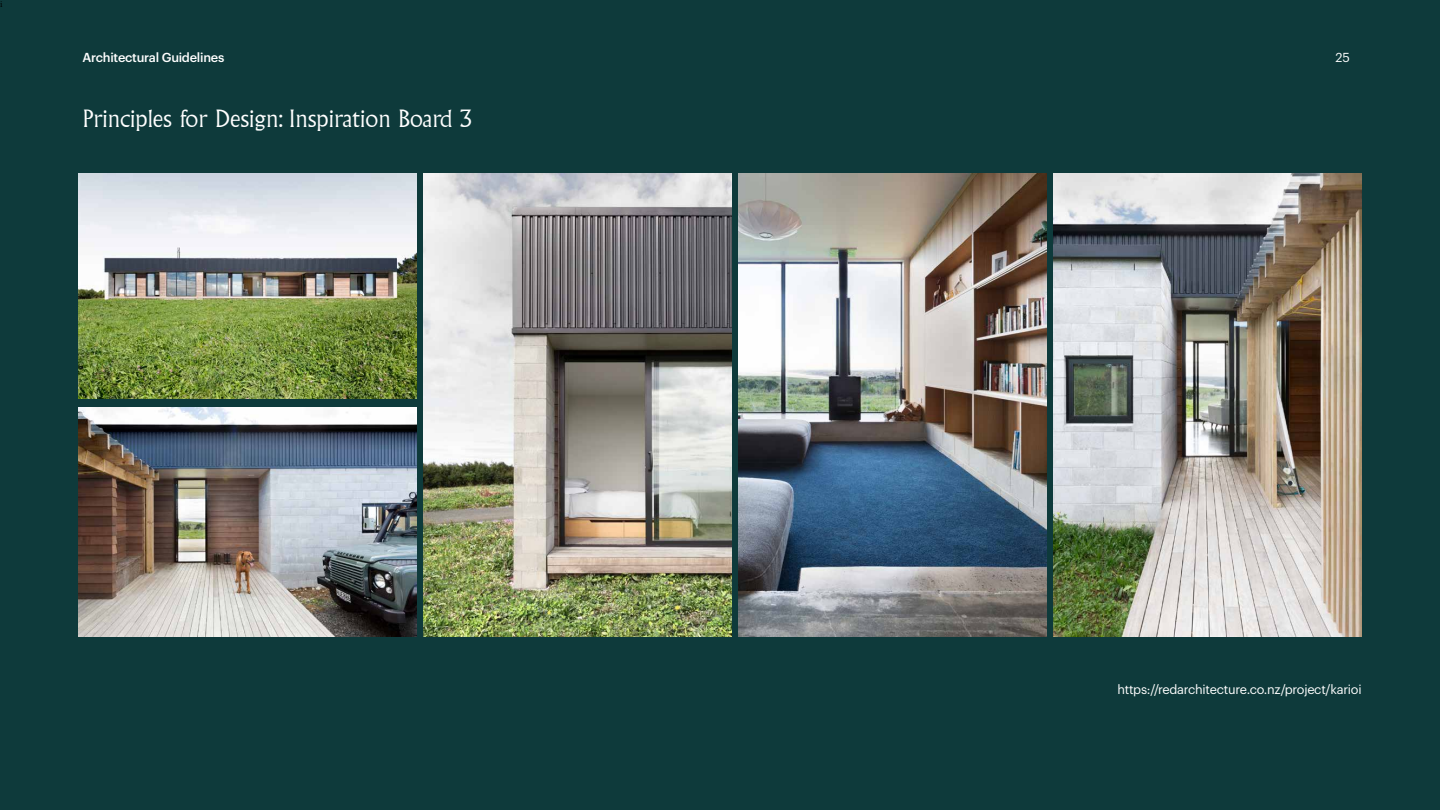
<style>
.page{position:relative;width:1440px;height:810px;background:#0e3a3b}
.page>*{position:absolute;margin:0;border:0;box-sizing:border-box;transform-origin:0 0}
.t1{font:300 23.25px "Albertus";color:#fff}
.t2{font:12.75px "Graphik";letter-spacing:-.02em;color:#fff}
.t3{font:500 12.75px "Graphik";letter-spacing:-.02em;color:#fff}
.t4{font:9px "Minion Pro";color:#000}
</style>
<div class="page">
<img style="left:78px;top:174px;width:338px;height:225px">
<img style="left:78px;top:407px;width:338px;height:229px">
<img style="left:423px;top:174px;width:308px;height:462px">
<img style="left:1054px;top:174px;width:308px;height:462px">
<img style="left:738px;top:174px;width:308px;height:462px">
<p class="t4" style="left:0;top:-2px;width:4px">i</p>
<p class="t3" style="left:82px;top:48px;width:143px">Architectural Guidelines</p>
<p class="t2" style="left:1335px;top:48px;width:16px">25</p>
<h1 class="t1" style="left:82px;top:105px;width:391px">Principles for Design: Inspiration Board 3</h1>
<p class="t2" style="left:1117px;top:679px;width:246px">https://redarchitecture.co.nz/project/karioi</p>
</div>
